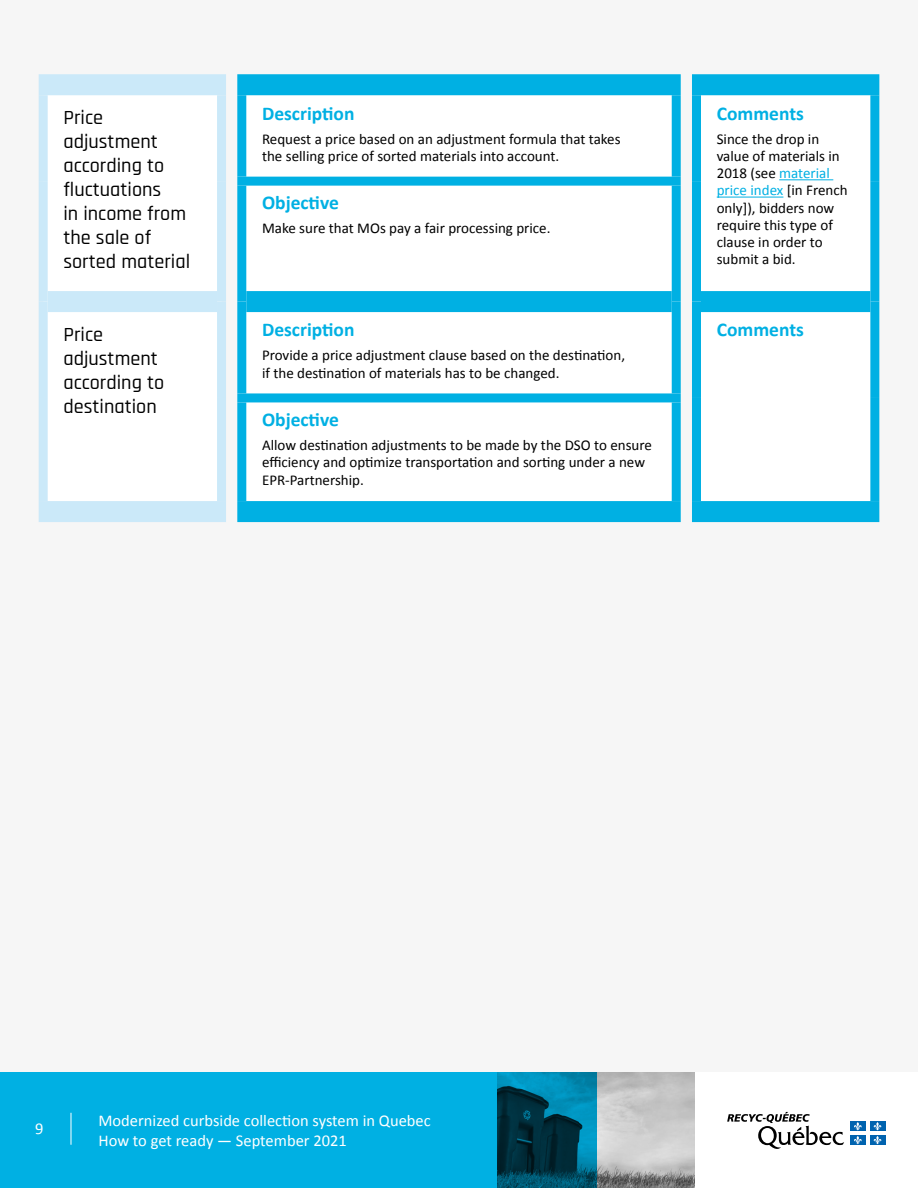
<style>
.page{position:relative;width:918px;height:1188px;background:#fff}
.page>*{position:absolute;margin:0;border:0;box-sizing:border-box;transform-origin:0 0}
.t1{font:500 20.25px/24px "Rajdhani";color:#000}
.t2{font:700 19.5px "Calibri";color:#00b0e3}
.t3{font:16.5px/19.8px "Calibri";color:#fff}
.t4{font:15px/17.2px "Calibri";color:#000}
.s1{color:#00b0e3}
</style>
<div class="page">
<div style="left:0;top:1071px;width:596px;height:117px;background:#00b0e3"></div>
<img style="left:498px;top:1071px;width:197px;height:117px">
<div style="left:0;top:0;width:918px;height:1071px;background:#f6f6f6"></div>
<hr style="left:71px;top:1113px;width:1px;height:32px;background:#fff">
<svg style="left:727px;top:1112px;width:117px;height:37px"></svg>
<div style="left:850px;top:1122px;width:15px;height:9px;background:#0063af"></div>
<svg style="left:854px;top:1122px;width:8px;height:8px"></svg>
<div style="left:870px;top:1122px;width:15px;height:9px;background:#0063af"></div>
<svg style="left:873px;top:1122px;width:9px;height:8px"></svg>
<div style="left:850px;top:1135px;width:15px;height:10px;background:#0063af"></div>
<svg style="left:854px;top:1136px;width:8px;height:8px"></svg>
<div style="left:870px;top:1135px;width:15px;height:10px;background:#0063af"></div>
<svg style="left:873px;top:1136px;width:9px;height:8px"></svg>
<div style="left:246px;top:95px;width:624px;height:406px;background:#fff"></div>
<div style="left:39px;top:501px;width:187px;height:21px;background:#cbe9f9"></div>
<div style="left:692px;top:501px;width:187px;height:21px;background:#00b0e3"></div>
<div style="left:39px;top:95px;width:9px;height:86px;background:#cbe9f9"></div>
<div style="left:217px;top:95px;width:9px;height:86px;background:#cbe9f9"></div>
<div style="left:39px;top:181px;width:9px;height:121px;background:#cbe9f9"></div>
<div style="left:217px;top:181px;width:9px;height:121px;background:#cbe9f9"></div>
<div style="left:237px;top:95px;width:9px;height:82px;background:#00b0e3"></div>
<div style="left:672px;top:95px;width:9px;height:82px;background:#00b0e3"></div>
<div style="left:692px;top:95px;width:9px;height:86px;background:#00b0e3"></div>
<div style="left:870px;top:95px;width:9px;height:86px;background:#00b0e3"></div>
<div style="left:870px;top:181px;width:9px;height:121px;background:#00b0e3"></div>
<div style="left:237px;top:186px;width:9px;height:116px;background:#00b0e3"></div>
<div style="left:672px;top:186px;width:9px;height:116px;background:#00b0e3"></div>
<div style="left:692px;top:181px;width:9px;height:121px;background:#00b0e3"></div>
<div style="left:39px;top:302px;width:9px;height:96px;background:#cbe9f9"></div>
<div style="left:217px;top:302px;width:9px;height:96px;background:#cbe9f9"></div>
<div style="left:39px;top:398px;width:9px;height:103px;background:#cbe9f9"></div>
<div style="left:217px;top:398px;width:9px;height:103px;background:#cbe9f9"></div>
<div style="left:237px;top:302px;width:9px;height:91px;background:#00b0e3"></div>
<div style="left:672px;top:302px;width:9px;height:91px;background:#00b0e3"></div>
<div style="left:692px;top:302px;width:9px;height:96px;background:#00b0e3"></div>
<div style="left:870px;top:302px;width:9px;height:96px;background:#00b0e3"></div>
<div style="left:870px;top:398px;width:9px;height:103px;background:#00b0e3"></div>
<div style="left:237px;top:402px;width:9px;height:99px;background:#00b0e3"></div>
<div style="left:672px;top:402px;width:9px;height:99px;background:#00b0e3"></div>
<div style="left:692px;top:398px;width:9px;height:103px;background:#00b0e3"></div>
<div style="left:39px;top:74px;width:187px;height:21px;background:#cbe9f9"></div>
<div style="left:237px;top:74px;width:444px;height:21px;background:#00b0e3"></div>
<div style="left:692px;top:74px;width:187px;height:21px;background:#00b0e3"></div>
<div style="left:48px;top:291px;width:169px;height:21px;background:#cbe9f9"></div>
<div style="left:246px;top:291px;width:426px;height:21px;background:#00b0e3"></div>
<div style="left:701px;top:291px;width:169px;height:21px;background:#00b0e3"></div>
<div style="left:237px;top:501px;width:444px;height:21px;background:#00b0e3"></div>
<div style="left:237px;top:177px;width:444px;height:9px;background:#00b0e3"></div>
<div style="left:237px;top:393px;width:444px;height:9px;background:#00b0e3"></div>
<hr style="left:779px;top:179px;width:54px;height:1px;background:#00b0e3">
<hr style="left:717px;top:197px;width:66px;height:1px;background:#00b0e3">
<h1 class="t1" style="left:63px;top:106px;width:128px">Price adjustment according to fluctuations<br>in income from the sale of sorted material</h1>
<p class="t2" style="left:262px;top:101px;width:94px">Description</p>
<p class="t4" style="left:262px;top:129px;width:360px">Request a price based on an adjustment formula that takes the selling price of sorted materials into account.</p>
<p class="t2" style="left:262px;top:191px;width:78px">Objective</p>
<p class="t4" style="left:262px;top:219px;width:290px">Make sure that MOs pay a fair processing price.</p>
<h2 class="t1" style="left:63px;top:323px;width:102px">Price adjustment according to destination</h2>
<p class="t2" style="left:262px;top:318px;width:94px">Description</p>
<p class="t4" style="left:262px;top:346px;width:365px">Provide a price adjustment clause based on the destination, if the destination of materials has to be changed.</p>
<p class="t2" style="left:262px;top:408px;width:78px">Objective</p>
<p class="t4" style="left:262px;top:436px;width:391px">Allow destination adjustments to be made by the DSO to ensure efficiency and optimize transportation and sorting under a new<br>EPR-Partnership.</p>
<p class="t2" style="left:717px;top:101px;width:89px">Comments</p>
<p class="t4" style="left:717px;top:129px;width:132px">Since the drop in value of materials in<br>2018 (see <span class="s1">material price index</span> [in French only]), bidders now require this type of clause in order to submit a bid.</p>
<h2 class="t2" style="left:717px;top:318px;width:89px">Comments</h2>
<p class="t3" style="left:35px;top:1118px;width:10px">9</p>
<p class="t3" style="left:98px;top:1110px;width:334px">Modernized curbside collection system in Quebec<br>How to get ready — September 2021</p>
</div>
